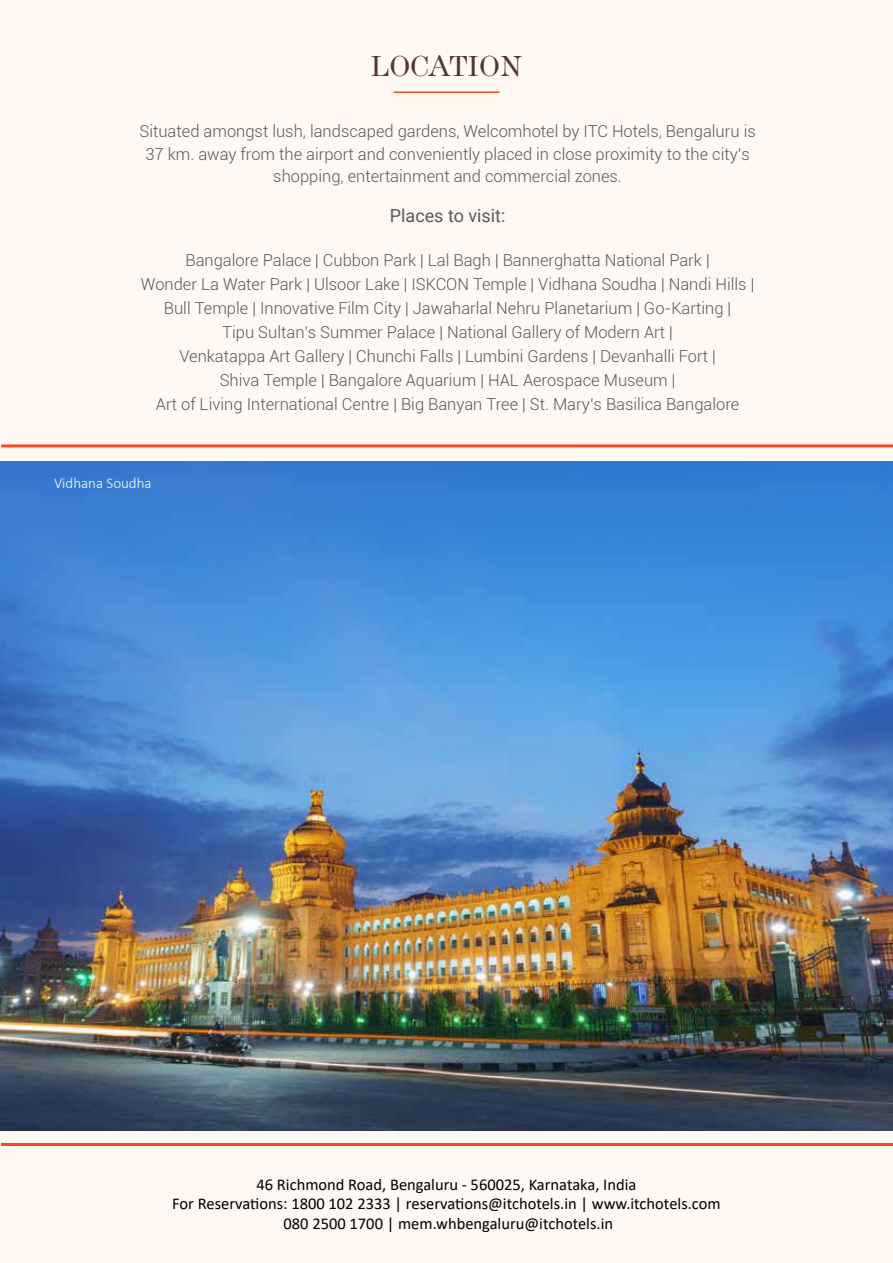
<style>
.page{position:relative;width:893px;height:1263px;background:#fff8f3}
.page>*{position:absolute;margin:0;border:0;box-sizing:border-box;transform-origin:0 0}
.t1{font:300 30px "ITC Modern No.216 W01";color:#513628}
.t2{font:18px "Roboto";color:#58595b}
.t3{font:300 16.5px/24px "Roboto";color:#58595b;text-align:center}
.t4{font:16.5px/19.8px "Calibri";color:#000;text-align:center}
.t5{font:300 15px "Calibri";color:#fff}
</style>
<div class="page">
<img style="left:0;top:461px;width:893px;height:669px">
<hr style="left:1px;top:444px;width:892px;height:3px;background:#f04c24">
<hr style="left:1px;top:1143px;width:892px;height:3px;background:#f04c24">
<hr style="left:394px;top:91px;width:105px;height:2px;background:#f04c24">
<h1 class="t1" style="left:370px;top:49px;width:154px">LOCATION</h1>
<p class="t3" style="left:139px;top:120px;width:618px;line-height:22.5px">Situated amongst lush, landscaped gardens, Welcomhotel by ITC Hotels, Bengaluru is<br>37 km. away from the airport and conveniently placed in close proximity to the city’s shopping, entertainment and commercial zones.</p>
<p class="t2" style="left:390px;top:203px;width:117px">Places to visit:</p>
<p class="t3" style="left:141px;top:247px;width:615px">Bangalore Palace | Cubbon Park | Lal Bagh | Bannerghatta National Park |<br>Wonder La Water Park | Ulsoor Lake | ISKCON Temple | Vidhana Soudha | Nandi Hills | Bull Temple | Innovative Film City | Jawaharlal Nehru Planetarium | Go-Karting |<br>Tipu Sultan’s Summer Palace | National Gallery of Modern Art |<br>Venkatappa Art Gallery | Chunchi Falls | Lumbini Gardens | Devanhalli Fort |<br>Shiva Temple | Bangalore Aquarium | HAL Aerospace Museum |<br>Art of Living International Centre | Big Banyan Tree | St. Mary’s Basilica Bangalore</p>
<p class="t5" style="left:54px;top:473px;width:99px">Vidhana Soudha</p>
<p class="t4" style="left:172px;top:1174px;width:550px">46 Richmond Road, Bengaluru - 560025, Karnataka, India<br>For Reservations: 1800 102 2333 | reservations@itchotels.in | www.itchotels.com<br>080 2500 1700 | mem.whbengaluru@itchotels.in</p>
</div>
